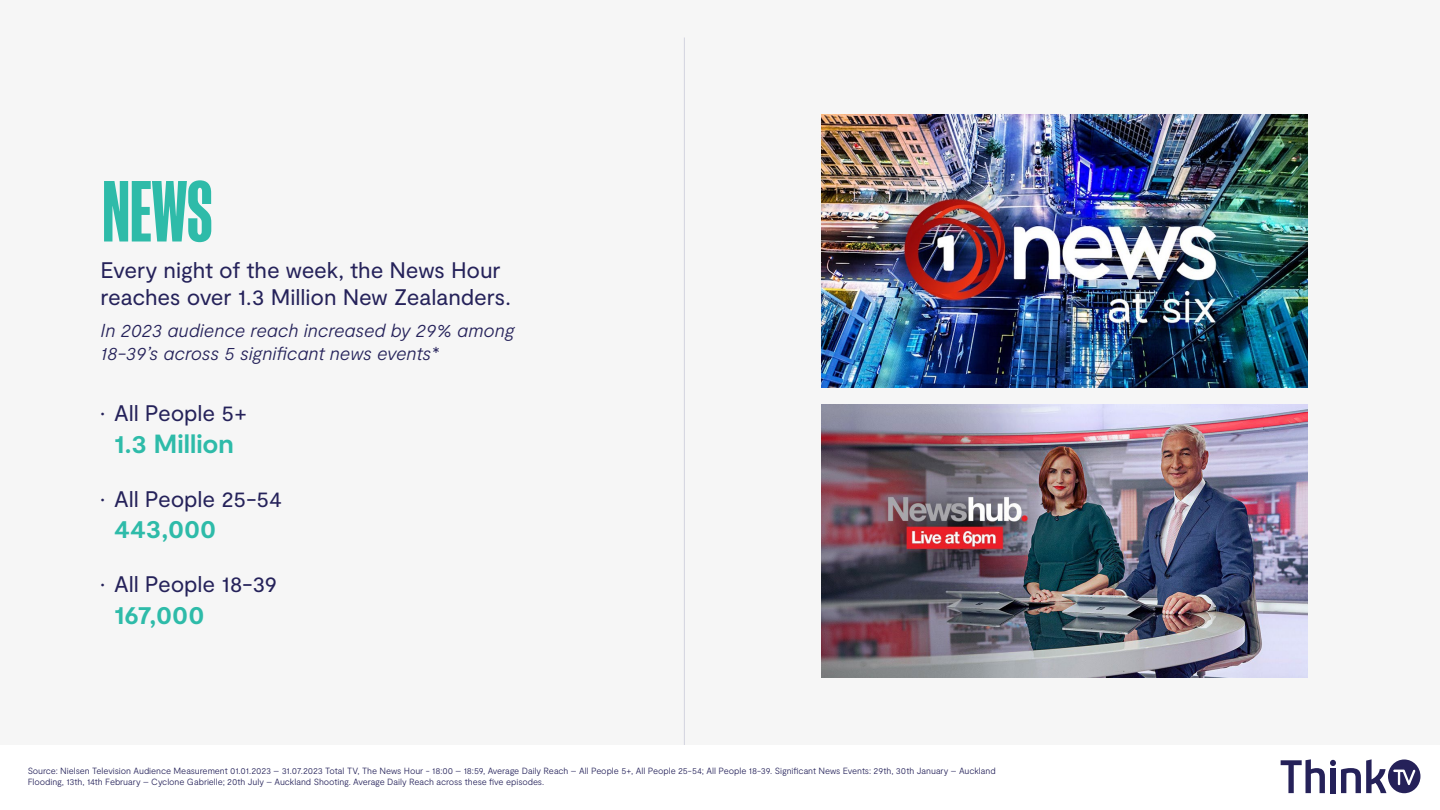
<style>
.page{position:relative;width:1440px;height:810px;background:#fff}
.page>*{position:absolute;margin:0;border:0;box-sizing:border-box;transform-origin:0 0}
.t1{font:700 81.75px "Test Manuka";color:#2ebba9}
.t2{font:700 26.25px "Moderat";color:#2ebba9}
.t3{font:22.5px/27px "Moderat";letter-spacing:-.005em;color:#25225a}
.t4{font:italic 300 18.75px/22.5px "Moderat";letter-spacing:-.01em;color:#25225a}
.t5{font:300 9px/10.8px "Moderat";letter-spacing:-.01em;color:#25225a}
</style>
<div class="page">
<div style="left:1px;top:0;width:1439px;height:809px;background:#f6f6f6"></div>
<hr style="left:684px;top:38px;width:1px;height:756px;background:#d2d3df">
<div style="left:1px;top:746px;width:1439px;height:64px;background:#fff"></div>
<svg style="left:1281px;top:759px;width:139px;height:34px"></svg>
<img style="left:821px;top:405px;width:486px;height:273px">
<img style="left:821px;top:115px;width:486px;height:273px">
<h1 class="t1" style="left:102px;top:169px;width:112px">NEWS</h1>
<h3 class="t3" style="left:101px;top:258px;width:412px">Every night of the week, the News Hour reaches over 1.3 Million New Zealanders.</h3>
<h3 class="t4" style="left:101px;top:320px;width:415px">In 2023 audience reach increased by 29% among<br>18-39’s across 5 significant news events*</h3>
<h3 class="t3" style="left:101px;top:401px;width:148px">• All People 5+</h3>
<h2 class="t2" style="left:114px;top:429px;width:121px">1.3 Million</h2>
<h3 class="t3" style="left:101px;top:486px;width:183px">• All People 25-54</h3>
<h2 class="t2" style="left:114px;top:514px;width:104px">443,000</h2>
<h3 class="t3" style="left:101px;top:572px;width:178px">• All People 18-39</h3>
<h2 class="t2" style="left:114px;top:600px;width:92px">167,000</h2>
<p class="t5" style="left:28px;top:766px;width:969px">Source: Nielsen Television Audience Measurement 01.01.2023 – 31.07.2023 Total TV, The News Hour - 18:00 – 18:59, Average Daily Reach – All People 5+, All People 25-54; All People 18-39. Significant News Events: 29th, 30th January – Auckland<br>Flooding, 13th, 14th February – Cyclone Gabrielle; 20th July – Auckland Shooting. Average Daily Reach across these five episodes.</p>
</div>
